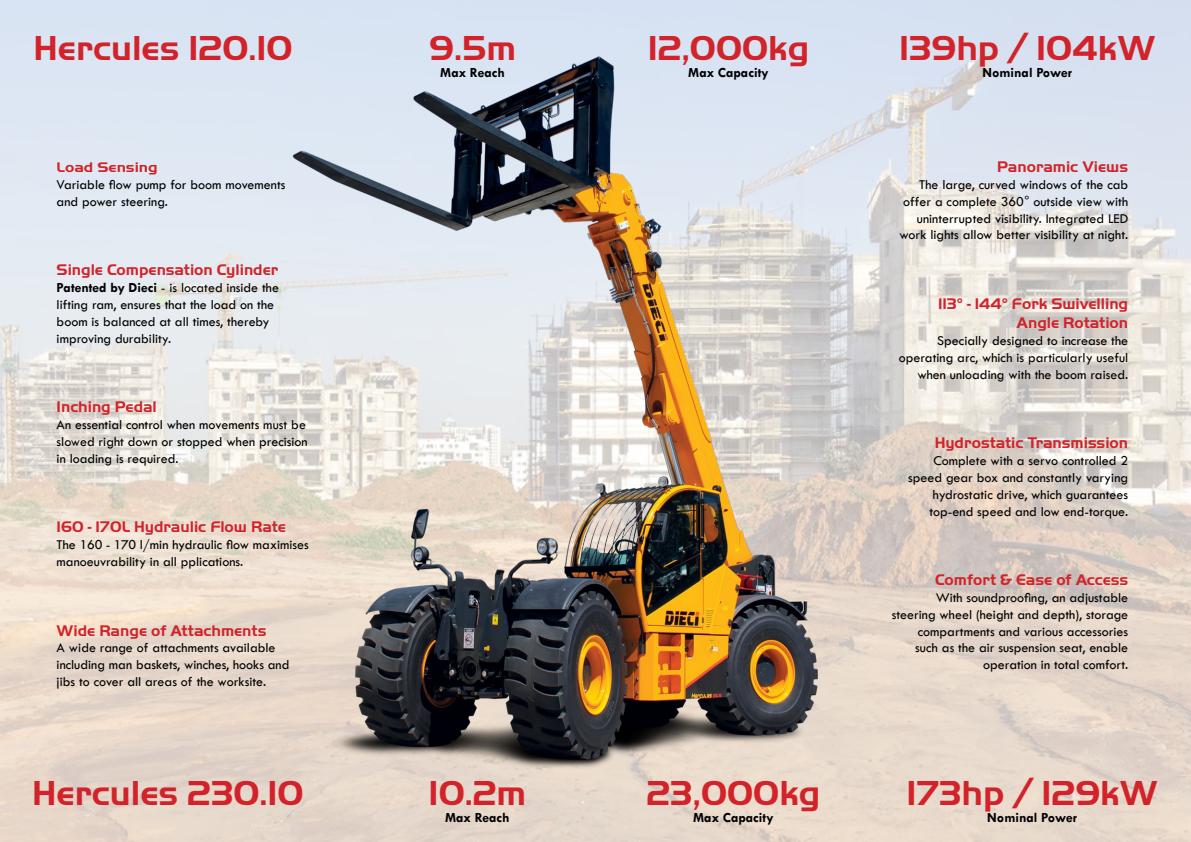
<style>
.page{position:relative;width:1191px;height:842px;background:#fff}
.page>*{position:absolute;margin:0;border:0;box-sizing:border-box;transform-origin:0 0}
.t1{font:700 36px "Handel Got D";color:#d2232a}
.t2{font:700 16px/19.2px "Handel Got D";color:#d2232a;text-align:right}
.t3{font:700 14.4px "Handel Got D";color:#d2232a;scale:1.11 1}
.t4{font:14px/16.8px "Tw Cen";color:#000}
.t5{font:700 14px "Tw Cen";color:#000}
.s1{font-weight:700}
</style>
<div class="page">
<img style="left:0;top:0;width:1191px;height:842px">
<img style="left:266px;top:0;width:574px;height:842px">
<h1 class="t1" style="left:429px;top:28px;width:88px">9.5m</h1>
<p class="t5" style="left:440px;top:64px;width:66px">Max Reach</p>
<h1 class="t1" style="left:33px;top:28px;width:261px">Hercules 120.10</h1>
<h1 class="t1" style="left:648px;top:28px;width:163px">12,000kg</h1>
<p class="t5" style="left:688px;top:64px;width:82px">Max Capacity</p>
<p class="t3" style="left:57px;top:159px;width:93px">Load Sensing</p>
<p class="t4" style="left:57px;top:176px;width:230px">Variable flow pump for boom movements and power steering.</p>
<p class="t2" style="left:57px;top:261px;width:223px">Single Compensation Cylinder</p>
<p class="t4" style="left:57px;top:279px;width:224px"><span class="s1">Patented by Dieci</span> - is located inside the lifting ram, ensures that the load on the boom is balanced at all times, thereby improving durability.</p>
<p class="t2" style="left:57px;top:397px;width:102px">Inching Pedal</p>
<p class="t4" style="left:57px;top:416px;width:253px">An essential control when movements must be slowed right down or stopped when precision in loading is required.</p>
<p class="t2" style="left:57px;top:517px;width:231px">160 - 170L Hydraulic Flow Rate</p>
<p class="t4" style="left:57px;top:536px;width:254px">The 160 - 170 l/min hydraulic flow maximises manoeuvrability in all pplications.</p>
<p class="t2" style="left:57px;top:621px;width:211px">Wide Range of Attachments</p>
<p class="t4" style="left:57px;top:639px;width:234px">A wide range of attachments available including man baskets, winches, hooks and jibs to cover all areas of the worksite.</p>
<h1 class="t1" style="left:428px;top:773px;width:99px">10.2m</h1>
<p class="t5" style="left:445px;top:809px;width:66px">Max Reach</p>
<h1 class="t1" style="left:32px;top:773px;width:273px">Hercules 230.10</h1>
<h1 class="t1" style="left:646px;top:773px;width:175px">23,000kg</h1>
<p class="t5" style="left:693px;top:809px;width:82px">Max Capacity</p>
<h1 class="t1" style="left:899px;top:28px;width:258px">139hp / 104kW</h1>
<p class="t5" style="left:982px;top:64px;width:91px">Nominal Power</p>
<p class="t2" style="left:997px;top:157px;width:132px">Panoramic Views</p>
<p class="t4" style="left:899px;top:176px;width:230px;text-align:right">The large, curved windows of the cab offer a complete 360° outside view with uninterrupted visibility. Integrated LED work lights allow better visibility at night.</p>
<p class="t2" style="left:938px;top:294px;width:192px">113° - 144° Fork Swivelling<br>Angle Rotation</p>
<p class="t4" style="left:898px;top:332px;width:231px;text-align:right">Specially designed to increase the operating arc, which is particularly useful when unloading with the boom raised.</p>
<p class="t2" style="left:934px;top:433px;width:195px">Hydrostatic Transmission</p>
<p class="t4" style="left:908px;top:452px;width:222px;text-align:right">Complete with a servo controlled 2 speed gear box and constantly varying hydrostatic drive, which guarantees top-end speed and low end-torque.</p>
<p class="t2" style="left:935px;top:570px;width:195px">Comfort &amp; Ease of Access</p>
<p class="t4" style="left:891px;top:589px;width:238px;text-align:right">With soundproofing, an adjustable steering wheel (height and depth), storage compartments and various accessories such as the air suspension seat, enable operation in total comfort.</p>
<h1 class="t1" style="left:906px;top:773px;width:253px">173hp / 129kW</h1>
<p class="t5" style="left:987px;top:809px;width:91px">Nominal Power</p>
</div>
